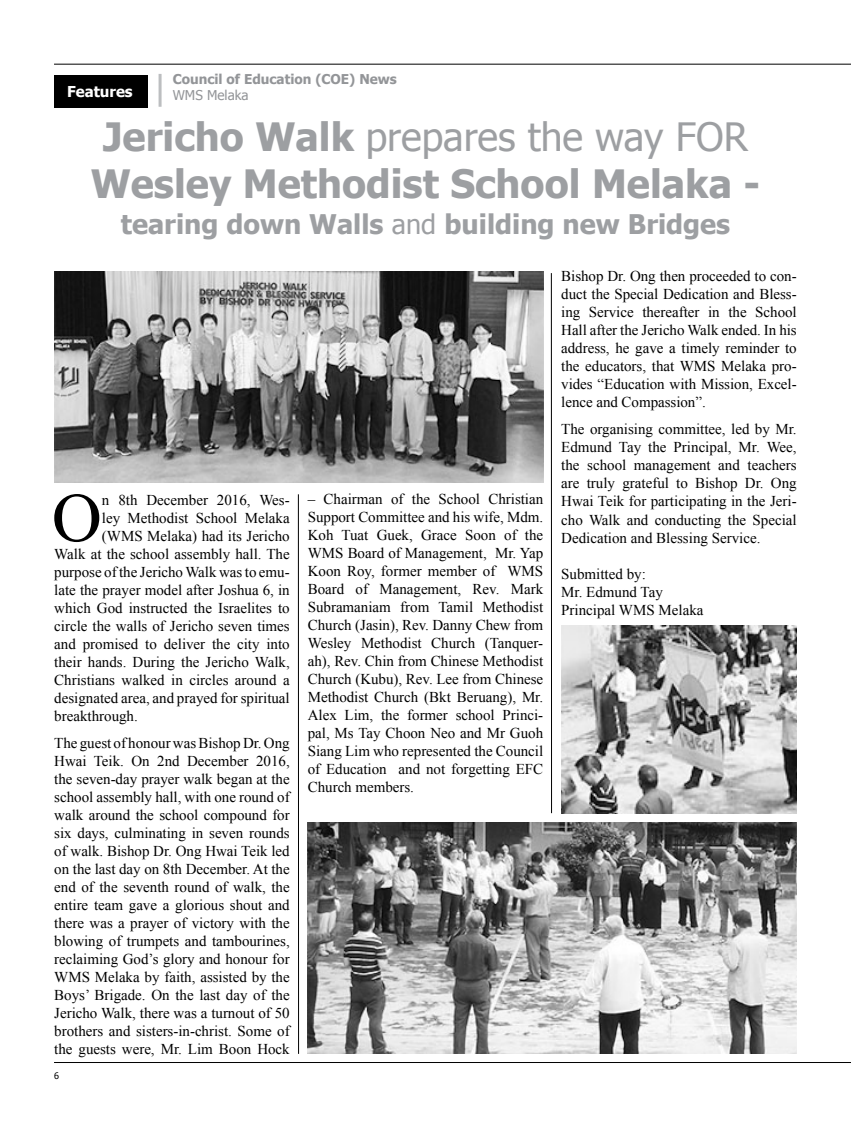
<style>
.page{position:relative;width:851px;height:1127px;background:#fff}
.page>*{position:absolute;margin:0;border:0;box-sizing:border-box;transform-origin:0 0}
.t1{font:69.3px "Times New Roman";color:#000}
.t2{font:700 39px/46.8px "Tahoma";color:#9d9fa2;text-align:center}
.t3{font:700 27px "Tahoma";color:#9d9fa2}
.t4{font:15px/18px "Times New Roman";color:#000;text-align:justify}
.t5{font:700 15px "Tahoma";color:#fff}
.t6{font:700 13.5px "Tahoma";color:#939598}
.t7{font:13.5px "Tahoma";color:#939598}
.t8{font:9px "Tahoma";color:#000}
.s1{font-weight:400}
</style>
<div class="page">
<hr style="left:54px;top:64px;width:796px;height:1px;background:#000">
<hr style="left:54px;top:1062px;width:796px;height:1px;background:#000">
<hr style="left:158px;top:74px;width:3px;height:33px;background:#bcbec0">
<div style="left:54px;top:75px;width:93px;height:33px;background:#000"></div>
<img style="left:54px;top:271px;width:489px;height:211px">
<img style="left:308px;top:823px;width:488px;height:231px">
<img style="left:561px;top:625px;width:235px;height:188px">
<hr style="left:551px;top:273px;width:1px;height:540px;background:#000">
<hr style="left:298px;top:494px;width:1px;height:560px;background:#000">
<p class="t6" style="left:173px;top:70px;width:225px">Council of Education (COE) News</p>
<p class="t7" style="left:173px;top:86px;width:77px">WMS Melaka</p>
<h2 class="t2" style="left:91px;top:111px;width:671px">Jericho Walk <span class="s1">prepares the way FOR<br></span>Wesley Methodist School Melaka -</h2>
<h3 class="t3" style="left:121px;top:205px;width:610px">tearing down Walls <span class="s1">and</span> building new Bridges</h3>
<p class="t5" style="left:67px;top:81px;width:67px">Features</p>
<h1 class="t1" style="left:52px;top:471px;width:52px">O</h1>
<p class="t4" style="left:102px;top:491px;width:189px">n 8th December 2016, Wes-</p>
<p class="t4" style="left:102px;top:509px;width:189px">ley Methodist School Melaka</p>
<p class="t4" style="left:102px;top:527px;width:189px">(WMS Melaka) had its Jericho</p>
<p class="t4" style="left:54px;top:545px;width:237px">Walk at the school assembly hall. The</p>
<p class="t4" style="left:54px;top:563px;width:237px">purpose of the Jericho Walk was to emu-</p>
<p class="t4" style="left:54px;top:581px;width:237px">late the prayer model after Joshua 6, in</p>
<p class="t4" style="left:54px;top:599px;width:237px">which God instructed the Israelites to</p>
<p class="t4" style="left:54px;top:617px;width:237px">circle the walls of Jericho seven times</p>
<p class="t4" style="left:54px;top:635px;width:237px">and promised to deliver the city into</p>
<p class="t4" style="left:54px;top:653px;width:237px">their hands. During the Jericho Walk,</p>
<p class="t4" style="left:54px;top:671px;width:237px">Christians walked in circles around a</p>
<p class="t4" style="left:54px;top:689px;width:237px">designated area, and prayed for spiritual</p>
<p class="t4" style="left:54px;top:707px;width:85px">breakthrough.</p>
<p class="t4" style="left:54px;top:734px;width:237px">The guest of honour was Bishop Dr. Ong Hwai Teik. On 2nd December 2016, the seven-day prayer walk began at the school assembly hall, with one round of walk around the school compound for six days, culminating in seven rounds of walk. Bishop Dr. Ong Hwai Teik led on the last day on 8th December. At the end of the seventh round of walk, the entire team gave a glorious shout and there was a prayer of victory with the blowing of trumpets and tambourines, reclaiming God’s glory and honour for WMS Melaka by faith, assisted by the Boys’ Brigade. On the last day of the Jericho Walk, there was a turnout of 50 brothers and sisters-in-christ. Some of the guests were, Mr. Lim Boon Hock</p>
<p class="t8" style="left:54px;top:1070px;width:6px">6</p>
<p class="t4" style="left:308px;top:489px;width:237px">– Chairman of the School Christian Support Committee and his wife, Mdm.<br>Koh Tuat Guek, Grace Soon of the WMS Board of Management, Mr. Yap Koon Roy, former member of WMS Board of Management, Rev. Mark Subramaniam from Tamil Methodist Church (Jasin), Rev. Danny Chew from Wesley Methodist Church (Tanquer&shy;ah), Rev. Chin from Chinese Methodist Church (Kubu), Rev. Lee from Chinese Methodist Church (Bkt Beruang), Mr.<br>Alex Lim, the former school Princi&shy;pal, Ms Tay Choon Neo and Mr Guoh Siang Lim who represented the Council of Education and not forgetting EFC Church members.</p>
<p class="t4" style="left:561px;top:267px;width:237px">Bishop Dr. Ong then proceeded to con&shy;duct the Special Dedication and Bless&shy;ing Service thereafter in the School Hall after the Jericho Walk ended. In his address, he gave a timely reminder to the educators, that WMS Melaka pro&shy;vides “Education with Mission, Excel&shy;lence and Compassion”.</p>
<p class="t4" style="left:561px;top:420px;width:237px">The organising committee, led by Mr.<br>Edmund Tay the Principal, Mr. Wee, the school management and teachers are truly grateful to Bishop Dr. Ong Hwai Teik for participating in the Jeri&shy;cho Walk and conducting the Special Dedication and Blessing Service.</p>
<p class="t4" style="left:561px;top:564px;width:144px;text-align:left">Submitted by:<br>Mr. Edmund Tay<br>Principal WMS Melaka</p>
</div>
